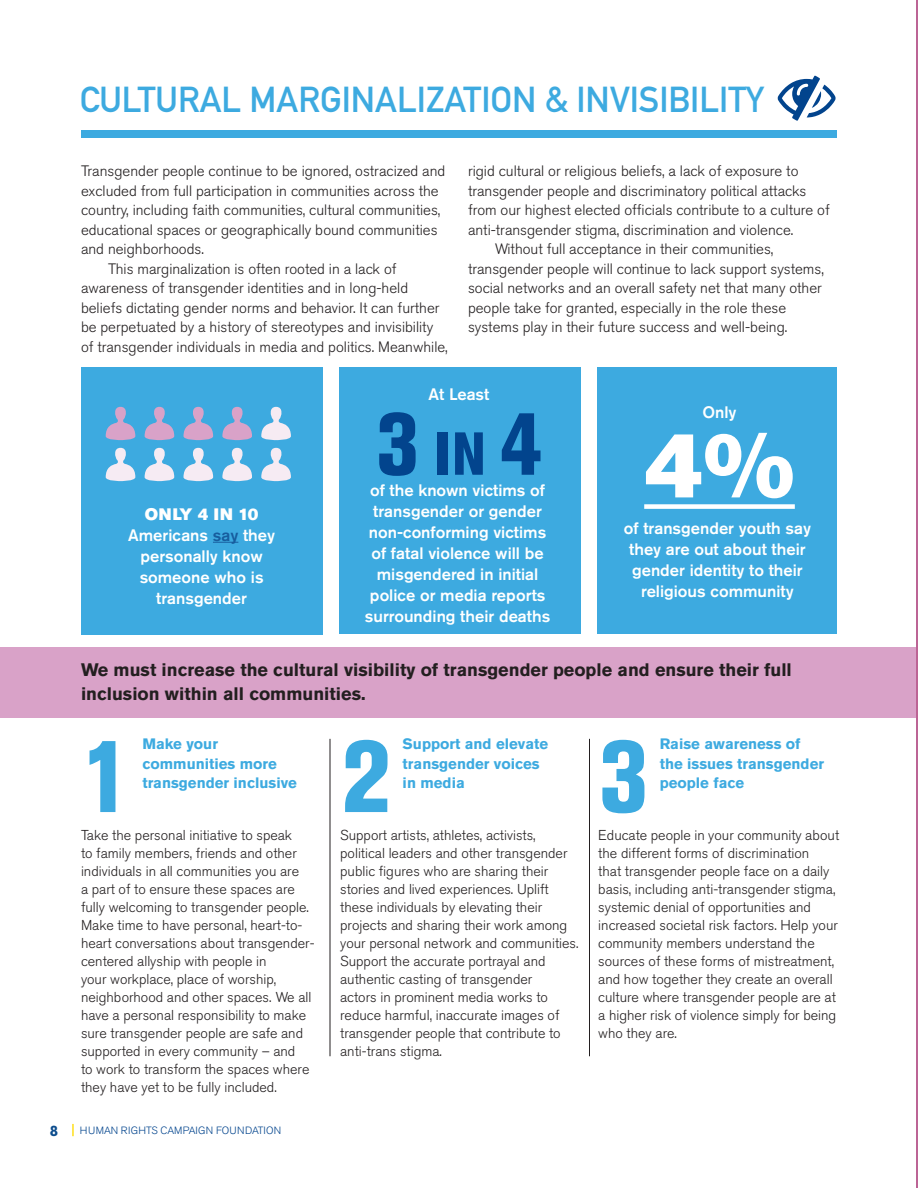
<style>
.page{position:relative;width:918px;height:1188px;background:#fff}
.page>*{position:absolute;margin:0;border:0;box-sizing:border-box;transform-origin:0 0}
.t1{font:800 condensed 100.5px "Akzidenz Grotesk Pro";color:#3daae0}
.t2{font:91.5px "Akzidenz Grotesk Pro Super";color:#fff}
.t3{font:800 condensed 87px "Akzidenz Grotesk Pro";color:#02448d}
.t4{font:700 35.55px "DIN Alternate";color:#3daae0}
.Purple_Box_Call_Out{font:700 18px/24px "Akzidenz Grotesk Pro";color:#231f20}
.Info_Caption{font:500 16.5px/21px "Akzidenz Grotesk Pro";color:#fff;text-align:center}
.Body_Copy_Indent{font:300 15px/19.5px "Akzidenz Grotesk Pro";color:#231f20}
.Body_Copy_NO_Indent{font:300 15px/19.5px "Akzidenz Grotesk Pro";color:#231f20}
.t5{font:700 15px/19.5px "Akzidenz Grotesk Pro";color:#3daae0}
._123_Titles{font:700 15px "Akzidenz Grotesk Pro";color:#0d4d8d}
._123_Body_Copy{font:300 14.25px/18px "Akzidenz Grotesk Pro";color:#231f20}
.t6{font:300 10.5px "Akzidenz Grotesk Pro";letter-spacing:.02em;color:#02448d}
.s1{font-family:"Akzidenz Grotesk Pro Super";font-weight:400}
.s2{color:#175d9e}
.s3{font-size:60px}
</style>
<div class="page">
<svg style="left:72px;top:1124px;width:2px;height:12px"></svg>
<div style="left:0;top:647px;width:918px;height:71px;background:#d9a2c8"></div>
<div style="left:339px;top:367px;width:241px;height:267px;background:#3daae0"></div>
<div style="left:598px;top:367px;width:239px;height:267px;background:#3daae0"></div>
<div style="left:81px;top:367px;width:241px;height:267px;background:#3daae0"></div>
<svg style="left:213px;top:542px;width:25px;height:1px"></svg>
<div style="left:81px;top:130px;width:756px;height:7px;background:#3daae0"></div>
<hr style="left:330px;top:739px;width:1px;height:317px;background:#231f20">
<hr style="left:589px;top:739px;width:1px;height:317px;background:#231f20">
<div style="left:644px;top:504px;width:151px;height:5px;background:#fff"></div>
<svg style="left:145px;top:448px;width:29px;height:33px"></svg>
<svg style="left:106px;top:448px;width:29px;height:33px"></svg>
<svg style="left:222px;top:448px;width:30px;height:33px"></svg>
<svg style="left:184px;top:448px;width:29px;height:33px"></svg>
<svg style="left:261px;top:448px;width:30px;height:33px"></svg>
<svg style="left:145px;top:407px;width:29px;height:33px"></svg>
<svg style="left:106px;top:407px;width:29px;height:33px"></svg>
<svg style="left:222px;top:407px;width:30px;height:33px"></svg>
<svg style="left:184px;top:407px;width:29px;height:33px"></svg>
<svg style="left:261px;top:407px;width:30px;height:33px"></svg>
<svg style="left:778px;top:76px;width:58px;height:45px"></svg>
<hr style="left:917px;top:0;width:1px;height:1188px;background:#bc6495">
<p class="t4" style="left:80px;top:73px;width:686px">CULTURAL MARGINALIZATION &amp; INVISIBILITY</p>
<p class="Body_Copy_NO_Indent" style="left:81px;top:161px;width:366px">Transgender people continue to be ignored, ostracized and excluded from full participation in communities across the country, including faith communities, cultural communities, educational spaces or geographically bound communities and neighborhoods.</p>
<p class="Body_Copy_Indent" style="left:81px;top:259px;width:368px;text-indent:27px">This marginalization is often rooted in a lack of awareness of transgender identities and in long-held beliefs dictating gender norms and behavior. It can further be perpetuated by a history of stereotypes and invisibility of transgender individuals in media and politics. Meanwhile,</p>
<p class="Body_Copy_Indent" style="left:468px;top:161px;width:363px">rigid cultural or religious beliefs, a lack of exposure to transgender people and discriminatory political attacks from our highest elected officials contribute to a culture of anti-transgender stigma, discrimination and violence.</p>
<p class="Body_Copy_Indent" style="left:468px;top:239px;width:357px;text-indent:27px">Without full acceptance in their communities, transgender people will continue to lack support systems, social networks and an overall safety net that many other people take for granted, especially in the role these systems play in their future success and well-being.</p>
<p class="Info_Caption" style="left:128px;top:503px;width:148px"><span class="s1">ONLY 4 IN 10<br></span>Americans <span class="s2">say</span> they personally know someone who is transgender</p>
<p class="Info_Caption" style="left:429px;top:383px;width:62px">At Least</p>
<p class="t3" style="left:376px;top:388px;width:168px">3 <span class="s3">IN</span> 4</p>
<p class="Info_Caption" style="left:365px;top:480px;width:187px">of the known victims of transgender or gender non-conforming victims of fatal violence will be misgendered in initial police or media reports surrounding their deaths</p>
<p class="Info_Caption" style="left:703px;top:401px;width:36px">Only</p>
<p class="t2" style="left:644px;top:406px;width:152px">4%</p>
<p class="Info_Caption" style="left:624px;top:518px;width:189px">of transgender youth say they are out about their gender identity to their religious community</p>
<p class="Purple_Box_Call_Out" style="left:81px;top:657px;width:712px">We must increase the cultural visibility of transgender people and ensure their full inclusion within all communities.</p>
<p class="t5" style="left:142px;top:734px;width:156px">Make your communities more transgender inclusive</p>
<p class="t5" style="left:403px;top:734px;width:147px">Support and elevate transgender voices in media</p>
<p class="t5" style="left:660px;top:734px;width:166px">Raise awareness of the issues transgender</p>
<p class="t1" style="left:81px;top:712px;width:52px">1</p>
<p class="t1" style="left:341px;top:712px;width:52px">2</p>
<p class="t1" style="left:598px;top:712px;width:52px">3</p>
<p class="t5" style="left:660px;top:773px;width:86px">people face</p>
<p class="_123_Body_Copy" style="left:81px;top:826px;width:235px">Take the personal initiative to speak<br>to family members, friends and other individuals in all communities you are<br>a part of to ensure these spaces are fully welcoming to transgender people.<br>Make time to have personal, heart-to&shy;heart conversations about transgender&shy;centered allyship with people in<br>your workplace, place of worship, neighborhood and other spaces. We all have a personal responsibility to make sure transgender people are safe and supported in every community – and<br>to work to transform the spaces where they have yet to be fully included.</p>
<p class="_123_Body_Copy" style="left:340px;top:826px;width:240px">Support artists, athletes, activists, political leaders and other transgender public figures who are sharing their stories and lived experiences. Uplift these individuals by elevating their projects and sharing their work among your personal network and communities.<br>Support the accurate portrayal and authentic casting of transgender<br>actors in prominent media works to reduce harmful, inaccurate images of transgender people that contribute to anti-trans stigma.</p>
<p class="_123_Body_Copy" style="left:598px;top:826px;width:242px">Educate people in your community about the different forms of discrimination<br>that transgender people face on a daily basis, including anti-transgender stigma, systemic denial of opportunities and increased societal risk factors. Help your community members understand the sources of these forms of mistreatment, and how together they create an overall culture where transgender people are at a higher risk of violence simply for being who they are.</p>
<p class="_123_Titles" style="left:50px;top:1121px;width:10px">8</p>
<p class="t6" style="left:80px;top:1124px;width:203px">HUMAN RIGHTS CAMPAIGN FOUNDATION</p>
</div>
